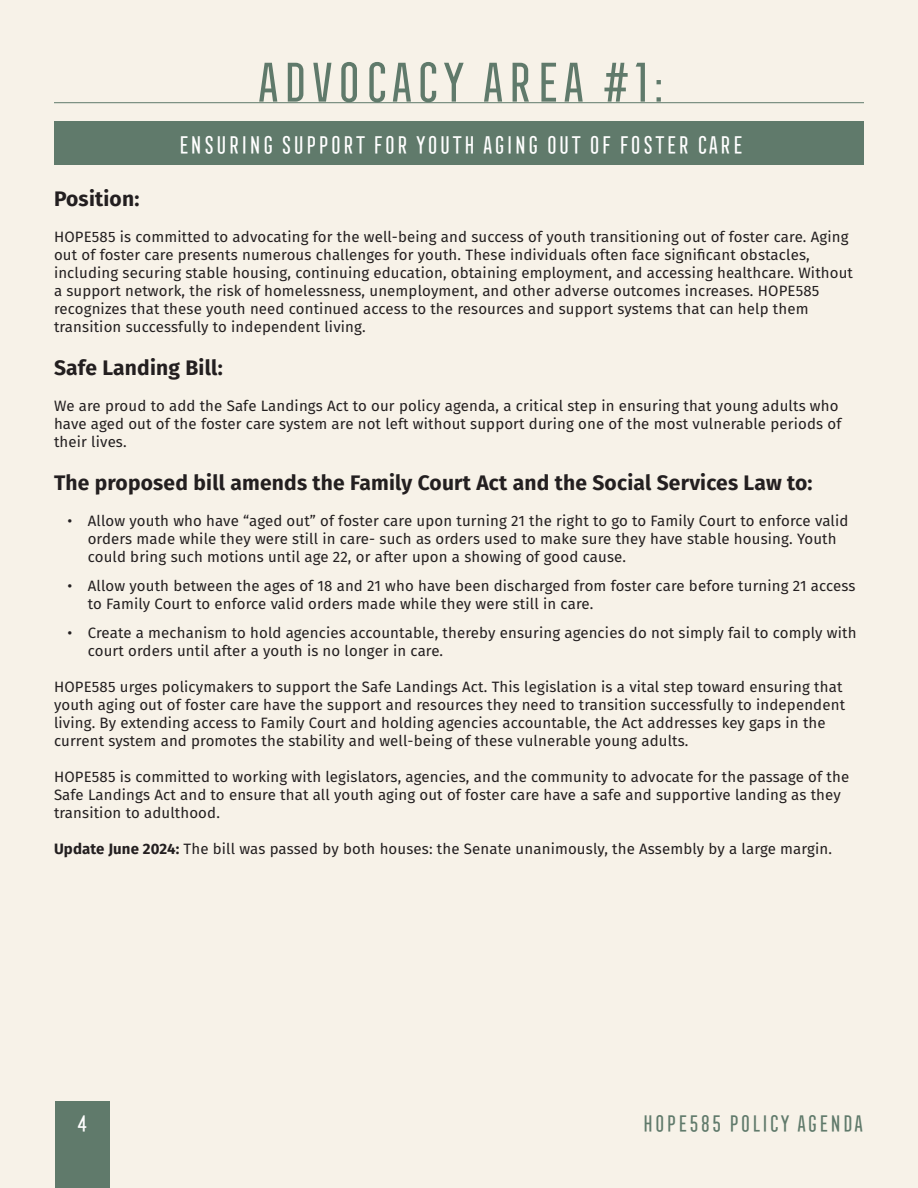
<style>
.page{position:relative;width:918px;height:1188px;background:#f7f2e8}
.page>*{position:absolute;margin:0;border:0;box-sizing:border-box;transform-origin:0 0}
.t1{font:54px "Frontage Condensed";letter-spacing:-.05em;color:#607a6b}
.t2{font:24px "Frontage Condensed";letter-spacing:-.05em;color:#fff}
.t3{font:22.5px "Frontage Condensed";letter-spacing:-.05em;color:#607a6b}
.t4{font:22.5px "Frontage Condensed";color:#fff}
.t5{font:700 21px "Fira Sans";letter-spacing:.01em;color:#231f20}
.t6{font:15px/18px "Fira Sans";letter-spacing:.01em;color:#231f20}
.s1{font-weight:700}
</style>
<div class="page">
<div style="left:55px;top:1102px;width:54px;height:86px;background:#607a6b"></div>
<div style="left:54px;top:122px;width:810px;height:43px;background:#607a6b"></div>
<hr style="left:54px;top:102px;width:810px;height:1px;background:#607a6b">
<p class="t1" style="left:253px;top:53px;width:414px">ADVOCACY AREA #1:</p>
<p class="t2" style="left:177px;top:132px;width:568px">ENSURING SUPPORT FOR YOUTH AGING OUT OF FOSTER CARE</p>
<p class="t5" style="left:54px;top:181px;width:87px">Position:</p>
<p class="t6" style="left:54px;top:227px;width:801px">HOPE585 is committed to advocating for the well-being and success of youth transitioning out of foster care. Aging out of foster care presents numerous challenges for youth. These individuals often face significant obstacles, including securing stable housing, continuing education, obtaining employment, and accessing healthcare. Without a support network, the risk of homelessness, unemployment, and other adverse outcomes increases. HOPE585 recognizes that these youth need continued access to the resources and support systems that can help them transition successfully to independent living.</p>
<p class="t5" style="left:54px;top:350px;width:170px">Safe Landing Bill:</p>
<p class="t6" style="left:54px;top:397px;width:789px">We are proud to add the Safe Landings Act to our policy agenda, a critical step in ensuring that young adults who have aged out of the foster care system are not left without support during one of the most vulnerable periods of their lives.</p>
<p class="t5" style="left:54px;top:465px;width:760px">The proposed bill amends the Family Court Act and the Social Services Law to:</p>
<p class="t6" style="left:88px;top:512px;width:762px;text-indent:-20px">• Allow youth who have “aged out” of foster care upon turning 21 the right to go to Family Court to enforce valid orders made while they were still in care- such as orders used to make sure they have stable housing. Youth could bring such motions until age 22, or after upon a showing of good cause.</p>
<p class="t6" style="left:88px;top:577px;width:769px;text-indent:-20px">• Allow youth between the ages of 18 and 21 who have been discharged from foster care before turning 21 access to Family Court to enforce valid orders made while they were still in care.</p>
<p class="t6" style="left:88px;top:623px;width:770px;text-indent:-20px">• Create a mechanism to hold agencies accountable, thereby ensuring agencies do not simply fail to comply with court orders until after a youth is no longer in care.</p>
<p class="t6" style="left:54px;top:677px;width:793px">HOPE585 urges policymakers to support the Safe Landings Act. This legislation is a vital step toward ensuring that youth aging out of foster care have the support and resources they need to transition successfully to independent living. By extending access to Family Court and holding agencies accountable, the Act addresses key gaps in the current system and promotes the stability and well-being of these vulnerable young adults.</p>
<p class="t6" style="left:54px;top:767px;width:797px">HOPE585 is committed to working with legislators, agencies, and the community to advocate for the passage of the<br>Safe Landings Act and to ensure that all youth aging out of foster care have a safe and supportive landing as they transition to adulthood.</p>
<p class="t6" style="left:54px;top:839px;width:780px"><span class="s1">Update June 2024:</span> The bill was passed by both houses: the Senate unanimously, the Assembly by a large margin.</p>
<h3 class="t4" style="left:76px;top:1112px;width:14px">4</h3>
<h3 class="t3" style="left:641px;top:1112px;width:225px">HOPE585 POLICY AGENDA</h3>
</div>
